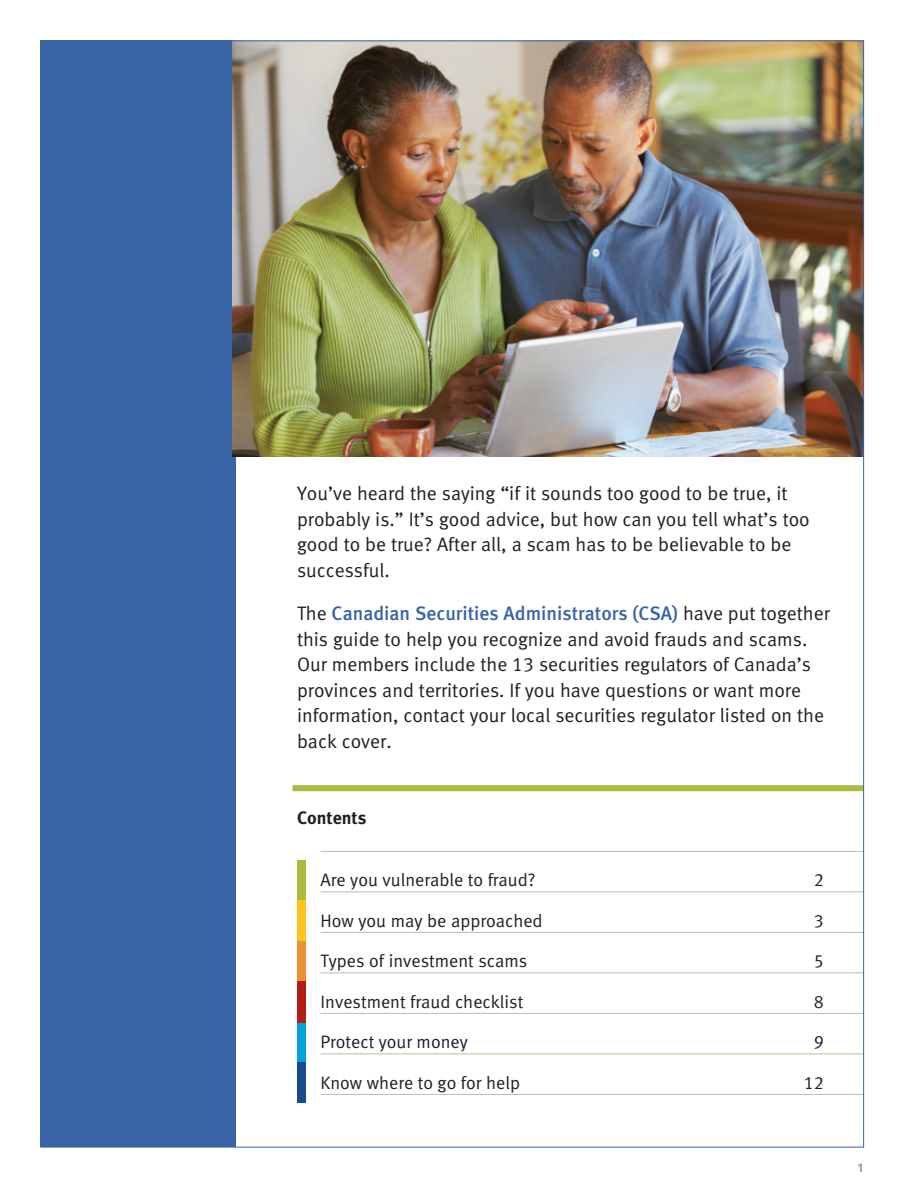
<style>
.page{position:relative;width:918px;height:1188px;background:#fff}
.page>*{position:absolute;margin:0;border:0;box-sizing:border-box;transform-origin:0 0}
.t1{font:19.5px/25.5px "Meta Normal LF";color:#231f20}
.t2{font:19.5px "Meta Medium LF";color:#3864a6}
.t3{font:18px "Meta Normal LF";color:#231f20}
.t4{font:18px "Meta Bold LF";color:#231f20}
.t5{font:700 12px "Frutiger LT Std";color:#939598}
.s1{font-family:"Meta Normal LF";color:#231f20}
</style>
<div class="page">
<div style="left:292px;top:785px;width:572px;height:6px;background:#acbb40"></div>
<div style="left:40px;top:40px;width:196px;height:1108px;background:#3864a6"></div>
<div style="left:297px;top:1022px;width:9px;height:42px;background:#00a2d9"></div>
<div style="left:297px;top:860px;width:9px;height:40px;background:#acbb40"></div>
<div style="left:297px;top:900px;width:9px;height:41px;background:#fec422"></div>
<div style="left:297px;top:941px;width:9px;height:40px;background:#ec9038"></div>
<div style="left:297px;top:981px;width:9px;height:41px;background:#b41d15"></div>
<div style="left:297px;top:1062px;width:9px;height:40px;background:#144b8b"></div>
<hr style="left:321px;top:851px;width:543px;height:1px;background:#bebd9d">
<hr style="left:321px;top:892px;width:543px;height:1px;background:#bebd9d">
<hr style="left:321px;top:932px;width:543px;height:1px;background:#bebd9d">
<hr style="left:321px;top:973px;width:543px;height:1px;background:#bebd9d">
<hr style="left:321px;top:1013px;width:543px;height:1px;background:#bebd9d">
<hr style="left:321px;top:1054px;width:543px;height:1px;background:#bebd9d">
<hr style="left:321px;top:1094px;width:543px;height:1px;background:#bebd9d">
<img style="left:232px;top:42px;width:630px;height:415px">
<p class="t1" style="left:297px;top:481px;width:514px">You’ve heard the saying “if it sounds too good to be true, it probably is.” It’s good advice, but how can you tell what’s too good to be true? After all, a scam has to be believable to be successful.</p>
<p class="t2" style="left:297px;top:602px;width:534px"><span class="s1">The</span> Canadian Securities Administrators (CSA) <span class="s1">have put together</span></p>
<p class="t1" style="left:297px;top:626px;width:529px">this guide to help you recognize and avoid frauds and scams.<br>Our members include the 13 securities regulators of Canada’s provinces and territories. If you have questions or want more information, contact your local securities regulator listed on the back cover.</p>
<p class="t4" style="left:297px;top:807px;width:71px">Contents</p>
<p class="t3" style="left:321px;top:869px;width:217px">Are you vulnerable to fraud?</p>
<p class="t3" style="left:814px;top:869px;width:12px">2</p>
<p class="t3" style="left:321px;top:910px;width:224px">How you may be approached</p>
<p class="t3" style="left:814px;top:910px;width:12px">3</p>
<p class="t3" style="left:321px;top:950px;width:208px">Types of investment scams</p>
<p class="t3" style="left:814px;top:950px;width:12px">5</p>
<p class="t3" style="left:321px;top:991px;width:204px">Investment fraud checklist</p>
<p class="t3" style="left:814px;top:991px;width:12px">8</p>
<p class="t3" style="left:321px;top:1031px;width:149px">Protect your money</p>
<p class="t3" style="left:814px;top:1031px;width:12px">9</p>
<p class="t3" style="left:321px;top:1072px;width:201px">Know where to go for help</p>
<p class="t3" style="left:804px;top:1072px;width:22px">12</p>
<p class="t5" style="left:857px;top:1160px;width:8px">1</p>
</div>
